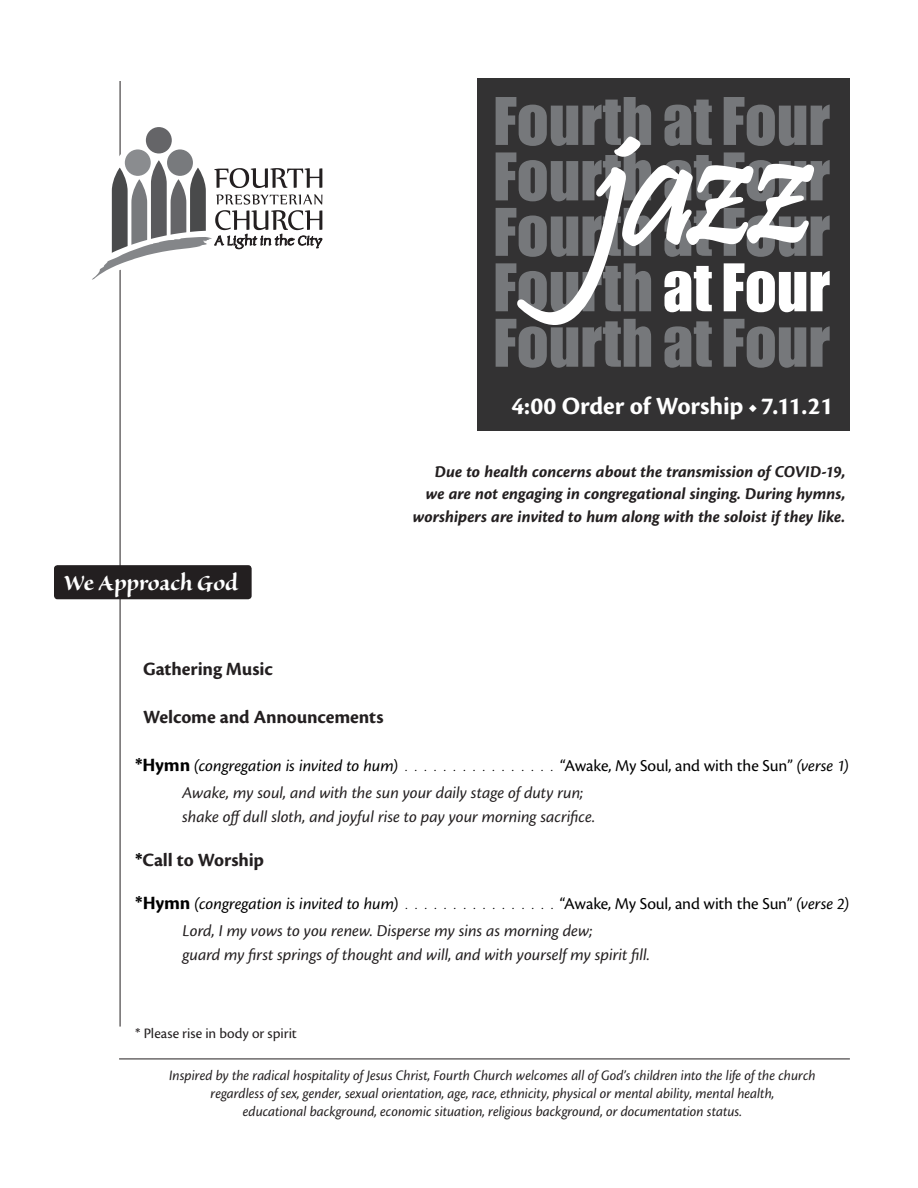
<style>
.page{position:relative;width:918px;height:1188px;background:#fff}
.page>*{position:absolute;margin:0;border:0;box-sizing:border-box;transform-origin:0 0}
.t1{font:27px "Sanvito Pro Bold Disp";letter-spacing:-.005em;color:#fff}
.t2{font:700 25.8px "Cronos Pro";letter-spacing:-.01em;color:#fff}
.t3{font:700 19.5px "Cronos Pro";letter-spacing:-.005em;color:#231f20}
.t4{font:italic 17.25px "Cronos Pro";letter-spacing:-.005em;color:#231f20}
.t5{font:italic 17.25px "Cronos Pro";color:#000}
.t6{font:italic 700 17.25px/22.5px "Cronos Pro";color:#231f20;text-align:right}
.t7{font:italic 15px "Cronos Pro";color:#231f20;scale:.96 1}
.t8{font:15px "Cronos Pro";color:#231f20}
.s1{font-weight:700;font-style:normal;font-size:19.5px}
.s2{font-style:normal;font-size:12px}
.s3{font-style:normal}
.s4{color:#000}
</style>
<div class="page">
<hr style="left:120px;top:81px;width:1px;height:946px;background:#231f20">
<div style="left:477px;top:78px;width:372px;height:353px;background:#333233"></div>
<svg style="left:496px;top:97px;width:334px;height:271px"></svg>
<hr style="left:119px;top:1059px;width:731px;height:1px;background:#231f20">
<div style="left:54px;top:565px;width:198px;height:34px;background:#231f20;border-radius:4px"></div>
<svg style="left:92px;top:116px;width:231px;height:168px"></svg>
<p class="t2" style="left:511px;top:391px;width:323px">4:00 Order of Worship ◆ 7.11.21</p>
<p class="t1" style="left:64px;top:568px;width:176px">We Approach God</p>
<p class="t3" style="left:143px;top:658px;width:131px">Gathering Music</p>
<p class="t6" style="left:435px;top:461px;width:412px">Due to health concerns about the transmission of COVID-19,</p>
<p class="t6" style="left:413px;top:483px;width:434px">we are not engaging in congregational singing. During hymns, worshipers are invited to hum along with the soloist if they like.</p>
<p class="t3" style="left:143px;top:706px;width:242px">Welcome and Announcements</p>
<p class="t5" style="left:135px;top:755px;width:715px"><span class="s1">*Hymn</span> (congregation is invited to hum) <span class="s2">. . . . . . . . . . . . . . . .</span> <span class="s3">“Awake, My Soul, and with the Sun”</span> (verse 1)</p>
<p class="t4" style="left:182px;top:782px;width:402px">Awake, my soul, and with the sun your daily stage of duty run;</p>
<p class="t4" style="left:182px;top:806px;width:415px">shake off dull sloth, and joyful rise to pay your morning sacrifice.</p>
<p class="t3" style="left:135px;top:849px;width:131px"><span class="s4">*</span>Call to Worship</p>
<p class="t5" style="left:135px;top:894px;width:716px"><span class="s1">*Hymn</span> (congregation is invited to hum) <span class="s2">. . . . . . . . . . . . . . . .</span> <span class="s3">“Awake, My Soul, and with the Sun”</span> (verse 2)</p>
<p class="t4" style="left:183px;top:921px;width:411px">Lord, I my vows to you renew. Disperse my sins as morning dew;</p>
<p class="t4" style="left:183px;top:945px;width:469px">guard my first springs of thought and will, and with yourself my spirit fill.</p>
<p class="t8" style="left:135px;top:1025px;width:163px">* Please rise in body or spirit</p>
<p class="t7" style="left:169px;top:1067px;width:675px">Inspired by the radical hospitality of Jesus Christ, Fourth Church welcomes all of God’s children into the life of the church</p>
<p class="t7" style="left:211px;top:1085px;width:589px">regardless of sex, gender, sexual orientation, age, race, ethnicity, physical or mental ability, mental health,</p>
<p class="t7" style="left:243px;top:1103px;width:521px">educational background, economic situation, religious background, or documentation status.</p>
</div>
